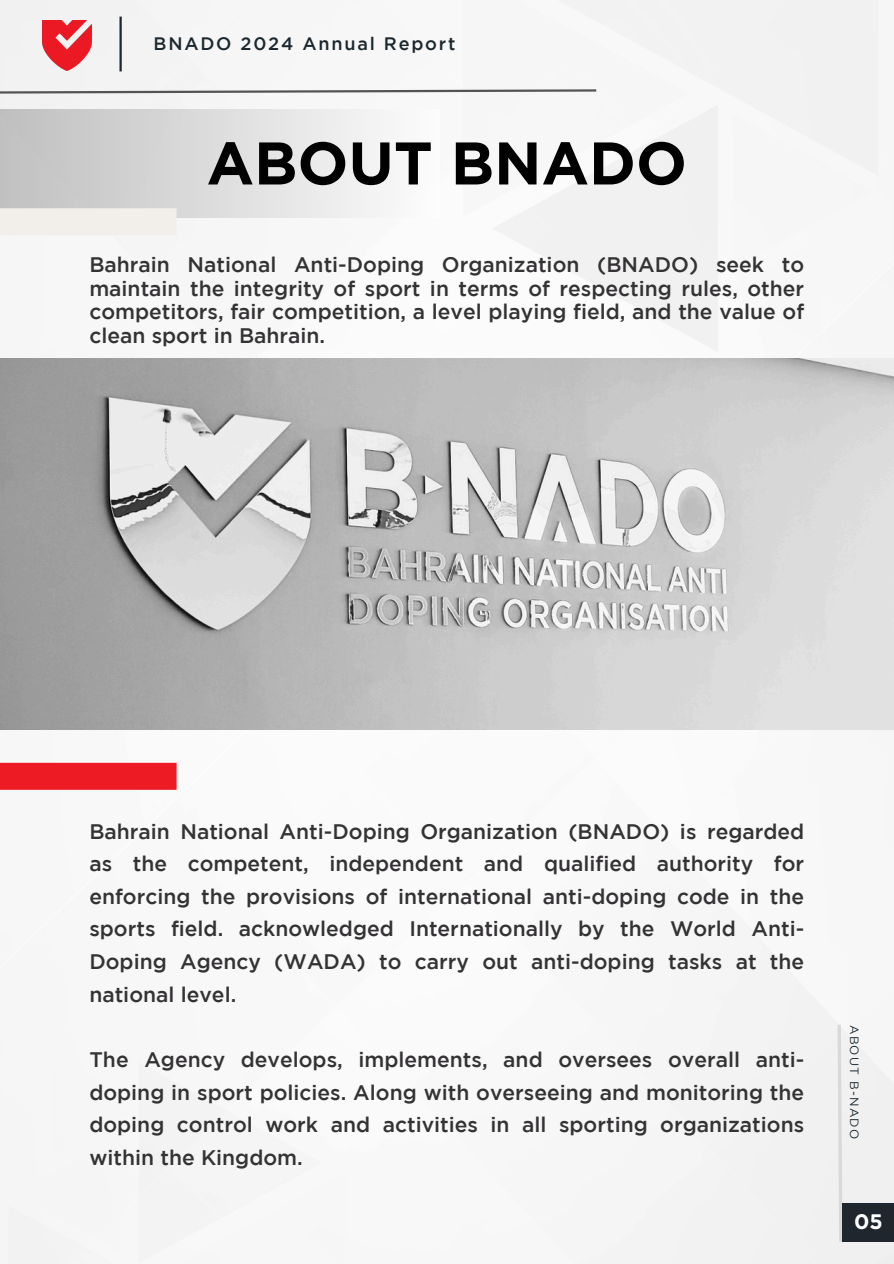
<style>
.page{position:relative;width:894px;height:1264px;background:#fff}
.page>*{position:absolute;margin:0;border:0;box-sizing:border-box;transform-origin:0 0}
.t1{font:700 60px "Gotham";color:#000}
.t2{font:500 21px/32.7px "Gotham";color:#343234;text-align:justify}
.t3{font:700 21px "Gotham";color:#fff}
.t4{font:500 18px "Gotham";letter-spacing:.1em;color:#1b272f}
.t5{font:12px "Gotham";letter-spacing:.1em;color:#1b272f}
</style>
<div class="page">
<img style="left:0;top:0;width:893px;height:1263px">
<svg style="left:0;top:88px;width:598px;height:7px"></svg>
<img style="left:42px;top:20px;width:50px;height:51px">
<hr style="left:119px;top:17px;width:3px;height:54px;background:#1f262e">
<div style="left:0;top:109px;width:439px;height:108px;background:linear-gradient(to right,#bfbfbf,#fcfcfc)"></div>
<img style="left:0;top:358px;width:893px;height:371px">
<div style="left:0;top:762px;width:176px;height:27px;background:#ed1c24"></div>
<div style="left:0;top:208px;width:176px;height:27px;background:#f2efeb"></div>
<svg style="left:835px;top:1021px;width:9px;height:224px"></svg>
<div style="left:842px;top:1203px;width:51px;height:38px;background:#1f262e"></div>
<p class="t4" style="left:153px;top:37px;width:303px">BNADO 2024 Annual Report</p>
<p class="t1" style="left:206px;top:128px;width:481px">ABOUT BNADO</p>
<h3 class="t2" style="left:89px;top:254px;width:716px;line-height:23.7px">Bahrain National Anti-Doping Organization (BNADO) seek to maintain the integrity of sport in terms of respecting rules, other competitors, fair competition, a level playing field, and the value of clean sport in Bahrain.</h3>
<p class="t2" style="left:89px;top:816px;width:716px">Bahrain National Anti-Doping Organization (BNADO) is regarded as the competent, independent and qualified authority for enforcing the provisions of international anti-doping code in the sports field. acknowledged Internationally by the World Anti-Doping Agency (WADA) to carry out anti-doping tasks at the national level.</p>
<h1 class="t2" style="left:89px;top:1044px;width:716px">The Agency develops, implements, and oversees overall anti&shy;doping in sport policies. Along with overseeing and monitoring the doping control work and activities in all sporting organizations within the Kingdom.</h1>
<h2 class="t5" style="left:858px;top:1024px;width:116px;rotate:90deg">ABOUT B-NADO</h2>
<p class="t3" style="left:854px;top:1209px;width:30px">05</p>
</div>
